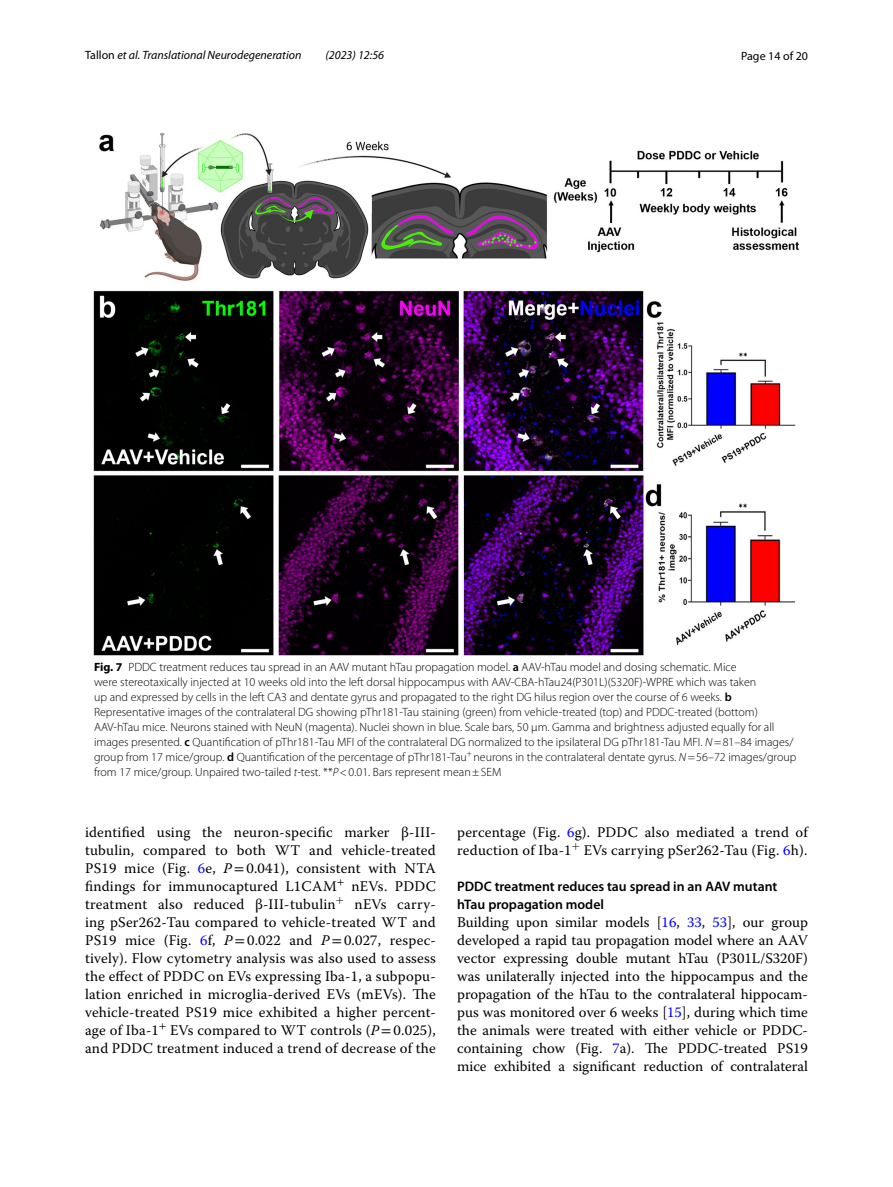
<style>
.page{position:relative;width:893px;height:1187px;background:#fff}
.page>*{position:absolute;margin:0;border:0;box-sizing:border-box;transform-origin:0 0}
.t1{font:14.7px/18px "Warnock Pro";letter-spacing:.015em;color:#000;text-align:justify}
.t2{font:600 13.8px/18px "Myriad Pro";color:#000}
.t3{font:300 12px/15px "Myriad Pro";color:#000}
.t4{font:italic 12px "Myriad Pro";color:#000}
.t5{font:12px "Myriad Pro";color:#000}
.s1{font-style:normal}
.s2{font-weight:700}
.s3{font-weight:600}
.s4{font-style:italic}
.s5{color:#00f}
.s6{font-family:"STIX"}
</style>
<div class="page">
<img style="left:94px;top:133px;width:705px;height:522px">
<p class="t4" style="left:85px;top:48px;width:218px"><span class="s1">Tallon</span> et al. Translational Neurodegeneration</p>
<p class="t4" style="left:325px;top:48px;width:60px">(2023) 12:56</p>
<p class="t5" style="left:741px;top:48px;width:68px">Page 14 of 20</p>
<p class="t3" style="left:94px;top:659px;width:704px"><span class="s2">Fig. 7</span> PDDC treatment reduces tau spread in an AAV mutant hTau propagation model. <span class="s3">a</span> AAV-hTau model and dosing schematic. Mice<br>were stereotaxically injected at 10 weeks old into the left dorsal hippocampus with AAV-CBA-hTau24(P301L)(S320F)-WPRE which was taken<br>up and expressed by cells in the left CA3 and dentate gyrus and propagated to the right DG hilus region over the course of 6 weeks. <span class="s3">b </span>Representative images of the contralateral DG showing pThr181-Tau staining (green) from vehicle-treated (top) and PDDC-treated (bottom)<br>AAV-hTau mice. Neurons stained with NeuN (magenta). Nuclei shown in blue. Scale bars, 50 µm. Gamma and brightness adjusted equally for all images presented. <span class="s3">c</span> Quantification of pThr181-Tau MFI of the contralateral DG normalized to the ipsilateral DG pThr181-Tau MFI. <span class="s4">N</span>=81–84 images/ group from 17 mice/group. <span class="s3">d</span> Quantification of the percentage of pThr181-Tau<sup>+</sup> neurons in the contralateral dentate gyrus. <span class="s4">N</span>=56–72 images/group from 17 mice/group. Unpaired two-tailed <span class="s4">t</span>-test. **<span class="s4">P</span>&lt;0.01. Bars represent mean±SEM</p>
<p class="t1" style="left:85px;top:822px;width:352px">identified using the neuron-specific marker β-III&shy;tubulin, compared to both WT and vehicle-treated PS19 mice (Fig. <span class="s5">6</span>e, <span class="s4">P</span><span class="s6">=</span>0.041), consistent with NTA findings for immunocaptured L1CAM<sup>+</sup> nEVs. PDDC treatment also reduced β-III-tubulin<sup>+</sup> nEVs carry&shy;ing pSer262-Tau compared to vehicle-treated WT and PS19 mice (Fig. <span class="s5">6</span>f, <span class="s4">P</span><span class="s6">=</span>0.022 and <span class="s4">P</span><span class="s6">=</span>0.027, respec&shy;tively). Flow cytometry analysis was also used to assess the effect of PDDC on EVs expressing Iba-1, a subpopu&shy;lation enriched in microglia-derived EVs (mEVs). The vehicle-treated PS19 mice exhibited a higher percent&shy;age of Iba-1<sup>+</sup> EVs compared to WT controls (<span class="s4">P</span><span class="s6">=</span>0.025), and PDDC treatment induced a trend of decrease of the</p>
<p class="t1" style="left:457px;top:822px;width:352px">percentage (Fig. <span class="s5">6</span>g). PDDC also mediated a trend of reduction of Iba-1<sup>+</sup> EVs carrying pSer262-Tau (Fig. <span class="s5">6</span>h).</p>
<p class="t2" style="left:457px;top:876px;width:322px">PDDC treatment reduces tau spread in an AAV mutant hTau propagation model</p>
<p class="t1" style="left:457px;top:912px;width:352px">Building upon similar models [<span class="s5">16</span>, <span class="s5">33</span>, <span class="s5">53</span>], our group developed a rapid tau propagation model where an AAV vector expressing double mutant hTau (P301L/S320F) was unilaterally injected into the hippocampus and the propagation of the hTau to the contralateral hippocam&shy;pus was monitored over 6 weeks [<span class="s5">15</span>], during which time the animals were treated with either vehicle or PDDC&shy;containing chow (Fig. <span class="s5">7</span>a). The PDDC-treated PS19 mice exhibited a significant reduction of contralateral</p>
</div>
